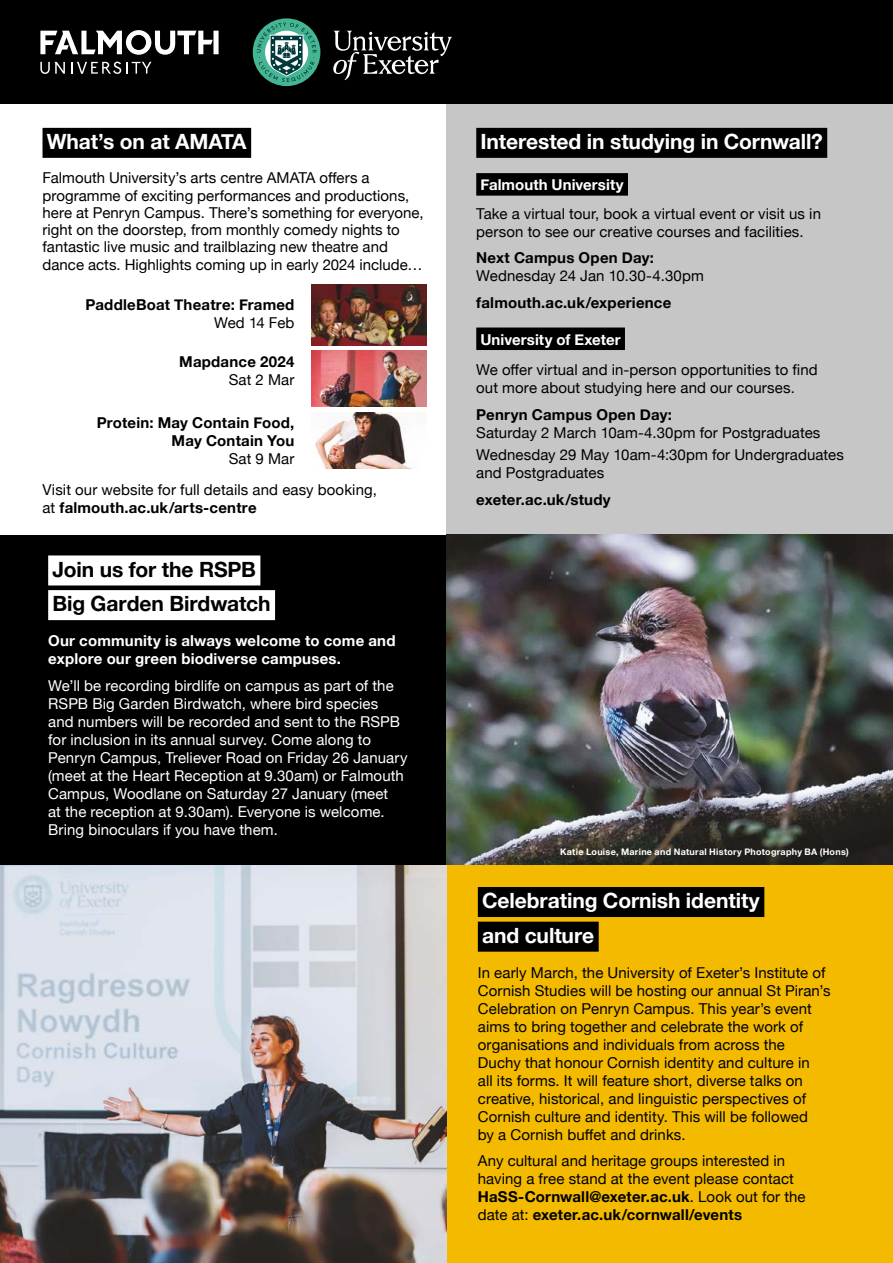
<style>
.page{position:relative;width:893px;height:1263px;background:#fff}
.page>*{position:absolute;margin:0;border:0;box-sizing:border-box;transform-origin:0 0}
.BLACK_BG_HEADER{font:700 21px "Helvetica Neue";letter-spacing:-.005em;color:#fff}
.BLACK_BG_HEADER-2{font:700 21px "Helvetica Neue";letter-spacing:-.005em;color:#000}
.t1{font:15px/18px "Helvetica Neue";letter-spacing:.005em;color:#000}
.t2{font:15px/18px "Helvetica Neue";letter-spacing:.005em;color:#fff}
.t3{font:700 15px/18px "Helvetica Neue";letter-spacing:.015em;color:#000;text-align:right}
.BLACK_BG_HEADER-3{font:700 15px/18px "Helvetica Neue";letter-spacing:.01em;color:#fff}
.t4{font:700 9px "Helvetica Neue";letter-spacing:.03em;color:#fff}
.s1{font-weight:700}
</style>
<div class="page">
<div style="left:446px;top:0;width:447px;height:882px;background:#c6c6c6"></div>
<div style="left:446px;top:864px;width:447px;height:399px;background:#f3ba00"></div>
<div style="left:0;top:0;width:893px;height:103px;background:#000"></div>
<svg style="left:40px;top:62px;width:25px;height:12px"></svg>
<svg style="left:71px;top:62px;width:80px;height:12px"></svg>
<svg style="left:40px;top:30px;width:179px;height:25px"></svg>
<div style="left:253px;top:18px;width:67px;height:68px;background:#45b593;border-radius:50%"></div>
<svg style="left:257px;top:22px;width:59px;height:60px"></svg>
<svg style="left:333px;top:31px;width:119px;height:49px"></svg>
<div style="left:478px;top:887px;width:286px;height:30px;background:#000"></div>
<div style="left:478px;top:922px;width:121px;height:30px;background:#000"></div>
<div style="left:43px;top:128px;width:208px;height:30px;background:#000"></div>
<div style="left:476px;top:128px;width:351px;height:30px;background:#000"></div>
<div style="left:476px;top:173px;width:152px;height:23px;background:#000"></div>
<div style="left:476px;top:327px;width:149px;height:23px;background:#000"></div>
<img style="left:0;top:864px;width:446px;height:399px">
<img style="left:311px;top:285px;width:116px;height:60px">
<img style="left:311px;top:350px;width:116px;height:57px">
<img style="left:315px;top:412px;width:112px;height:56px">
<div style="left:0;top:535px;width:446px;height:329px;background:#000"></div>
<div style="left:48px;top:555px;width:212px;height:30px;background:#fff"></div>
<div style="left:48px;top:590px;width:227px;height:30px;background:#fff"></div>
<img style="left:446px;top:535px;width:447px;height:329px">
<p class="BLACK_BG_HEADER" style="left:47px;top:125px;width:201px">What’s on at AMATA</p>
<p class="t1" style="left:43px;top:170px;width:383px;line-height:17.4px">Falmouth University’s arts centre AMATA offers a programme of exciting performances and productions, here at Penryn Campus. There’s something for everyone, right on the doorstep, from monthly comedy nights to fantastic live music and trailblazing new theatre and dance acts. Highlights coming up in early 2024 include…</p>
<p class="t3" style="left:86px;top:296px;width:210px">PaddleBoat Theatre: Framed</p>
<p class="t1" style="left:214px;top:314px;width:82px">Wed 14 Feb</p>
<p class="t3" style="left:179px;top:353px;width:117px">Mapdance 2024</p>
<p class="t1" style="left:229px;top:371px;width:67px">Sat 2 Mar</p>
<p class="t3" style="left:97px;top:414px;width:199px">Protein: May Contain Food,<br>May Contain You</p>
<p class="t1" style="left:229px;top:450px;width:67px">Sat 9 Mar</p>
<p class="t1" style="left:43px;top:481px;width:336px">Visit our website for full details and easy booking, at <span class="s1">falmouth.ac.uk/arts-centre</span></p>
<p class="BLACK_BG_HEADER-2" style="left:52px;top:553px;width:205px">Join us for the RSPB</p>
<p class="BLACK_BG_HEADER-2" style="left:52px;top:587px;width:220px">Big Garden Birdwatch</p>
<p class="BLACK_BG_HEADER-3" style="left:48px;top:632px;width:349px">Our community is always welcome to come and explore our green biodiverse campuses.</p>
<p class="t2" style="left:48px;top:677px;width:361px">We’ll be recording birdlife on campus as part of the RSPB Big Garden Birdwatch, where bird species and numbers will be recorded and sent to the RSPB for inclusion in its annual survey. Come along to Penryn Campus, Treliever Road on Friday 26 January (meet at the Heart Reception at 9.30am) or Falmouth Campus, Woodlane on Saturday 27 January (meet<br>at the reception at 9.30am). Everyone is welcome.<br>Bring binoculars if you have them.</p>
<p class="BLACK_BG_HEADER" style="left:480px;top:125px;width:344px">Interested in studying in Cornwall?</p>
<p class="BLACK_BG_HEADER-3" style="left:480px;top:176px;width:145px">Falmouth University</p>
<p class="t1" style="left:476px;top:205px;width:346px">Take a virtual tour, book a virtual event or visit us in person to see our creative courses and facilities.</p>
<p class="t3" style="left:476px;top:249px;width:179px">Next Campus Open Day:</p>
<p class="t1" style="left:476px;top:268px;width:229px">Wednesday 24 Jan 10.30-4.30pm</p>
<p class="t3" style="left:476px;top:294px;width:197px">falmouth.ac.uk/experience</p>
<p class="BLACK_BG_HEADER-3" style="left:480px;top:331px;width:142px">University of Exeter</p>
<p class="t1" style="left:476px;top:362px;width:343px">We offer virtual and in-person opportunities to find out more about studying here and our courses.</p>
<p class="t3" style="left:476px;top:406px;width:197px">Penryn Campus Open Day:</p>
<p class="t1" style="left:476px;top:424px;width:346px">Saturday 2 March 10am-4.30pm for Postgraduates</p>
<p class="t1" style="left:476px;top:447px;width:369px">Wednesday 29 May 10am-4:30pm for Undergraduates and Postgraduates</p>
<p class="t3" style="left:476px;top:491px;width:136px">exeter.ac.uk/study</p>
<p class="t4" style="left:560px;top:844px;width:290px">Katie Louise, Marine and Natural History Photography BA (Hons)</p>
<p class="BLACK_BG_HEADER" style="left:482px;top:884px;width:279px">Celebrating Cornish identity</p>
<p class="BLACK_BG_HEADER" style="left:482px;top:919px;width:114px">and culture</p>
<p class="t1" style="left:478px;top:964px;width:354px">In early March, the University of Exeter’s Institute of Cornish Studies will be hosting our annual St Piran’s Celebration on Penryn Campus. This year’s event aims to bring together and celebrate the work of organisations and individuals from across the Duchy that honour Cornish identity and culture in<br>all its forms. It will feature short, diverse talks on creative, historical, and linguistic perspectives of Cornish culture and identity. This will be followed<br>by a Cornish buffet and drinks.</p>
<p class="t1" style="left:478px;top:1153px;width:329px">Any cultural and heritage groups interested in having a free stand at the event please contact <span class="s1">HaSS-Cornwall@exeter.ac.uk</span>. Look out for the date at: <span class="s1">exeter.ac.uk/cornwall/events</span></p>
</div>
